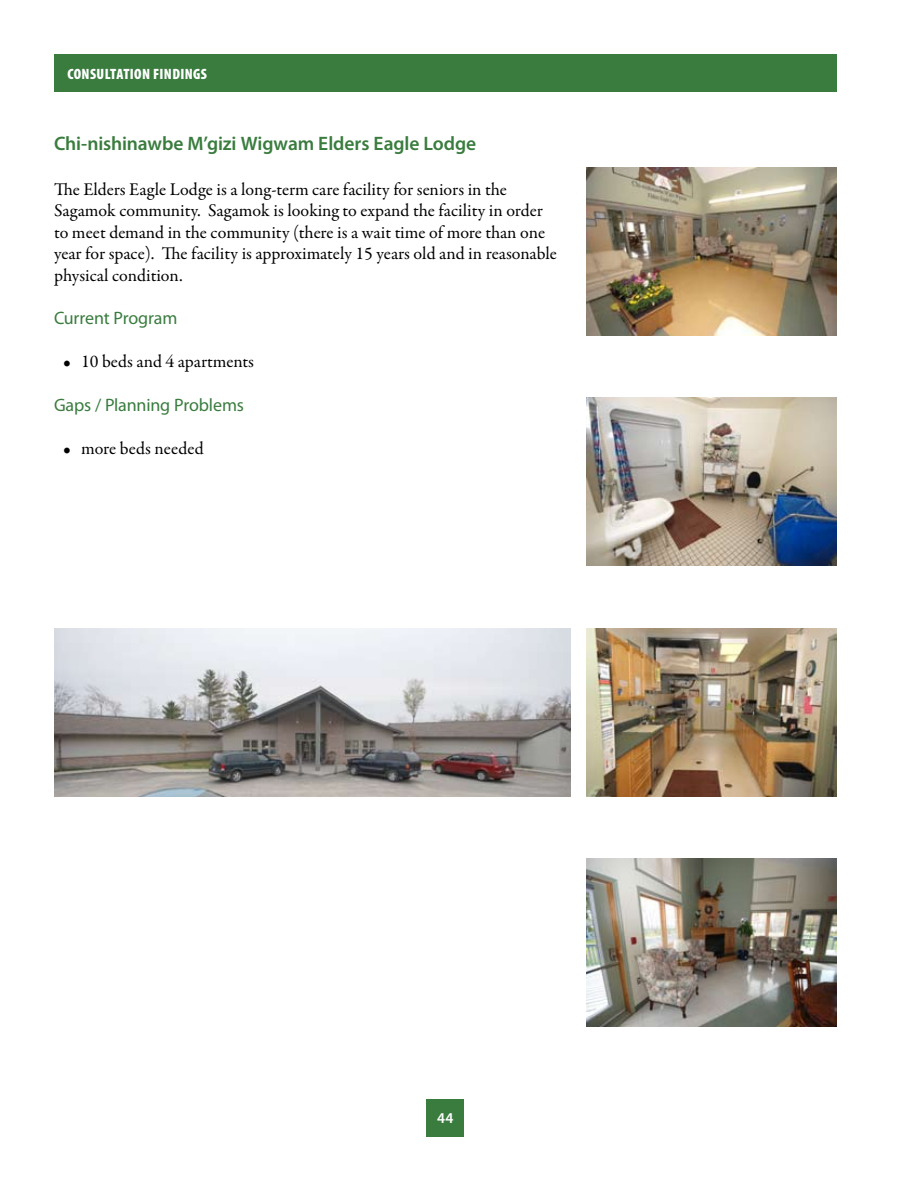
<style>
.page{position:relative;width:918px;height:1188px;background:#fff}
.page>*{position:absolute;margin:0;border:0;box-sizing:border-box;transform-origin:0 0}
.t1{font:600 19.5px "Myriad Pro";letter-spacing:-.005em;color:#397c3e}
.t2{font:18px/21.6px "Garamond Premr Pro";color:#000}
.t3{font:18px "Myriad Pro";letter-spacing:-.01em;color:#397c3e}
.t4{font:900 condensed 15px "Myriad Pro";letter-spacing:.025em;color:#fff}
.t5{font:600 15px "Myriad Pro";color:#fff}
</style>
<div class="page">
<div style="left:427px;top:1099px;width:37px;height:38px;background:#397c3e"></div>
<div style="left:54px;top:54px;width:783px;height:38px;background:#397c3e"></div>
<img style="left:587px;top:859px;width:250px;height:167px">
<img style="left:586px;top:167px;width:251px;height:168px">
<img style="left:586px;top:398px;width:250px;height:167px">
<img style="left:586px;top:628px;width:251px;height:168px">
<img style="left:54px;top:628px;width:517px;height:168px">
<p class="t4" style="left:68px;top:64px;width:141px">CONSULTATION FI NDINGS</p>
<p class="t1" style="left:54px;top:131px;width:424px">Chi-nishinawbe M’gizi Wigwam Elders Eagle Lodge</p>
<p class="t2" style="left:54px;top:179px;width:504px">The Elders Eagle Lodge is a long-term care facility for seniors in the Sagamok community. Sagamok is looking to expand the facility in order to meet demand in the community (there is a wait time of more than one year for space). The facility is approximately 15 years old and in reasonable physical condition.</p>
<p class="t3" style="left:54px;top:307px;width:125px">Current Program</p>
<p class="t2" style="left:63px;top:351px;width:192px">• 10 beds and 4 apartments</p>
<p class="t3" style="left:54px;top:393px;width:191px">Gaps / Planning Problems</p>
<p class="t2" style="left:63px;top:438px;width:142px">• more beds needed</p>
<p class="t5" style="left:437px;top:1109px;width:18px">44</p>
</div>
